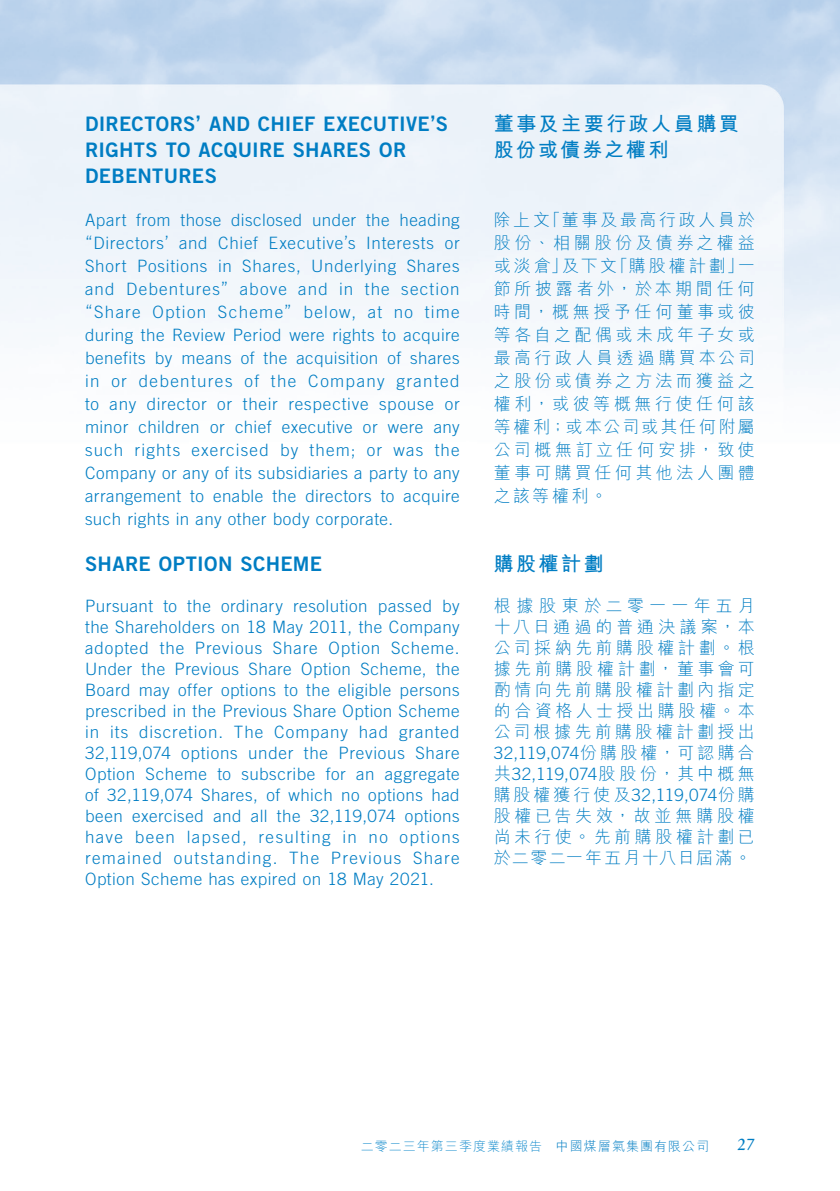
<style>
.page{position:relative;width:840px;height:1191px;background:#fff}
.page>*{position:absolute;margin:0;border:0;box-sizing:border-box;transform-origin:0 0}
.t1{font:20px/26px "Trade Gothic LT Std Bd 2";letter-spacing:.015em;color:#007dc3}
.t2{font:700 20px/26px "M Hei HK";letter-spacing:.12em;color:#007dc3}
.t3{font:300 17px/21px "Trade Gothic LT Std";letter-spacing:.03em;color:#007dc3;text-align:justify}
.t4{font:300 17px/23px "M Hei HK";letter-spacing:.195em;color:#007dc3;text-align:justify}
.t5{font:17px "Stempel Garamond LT Std";color:#007dc3}
.t6{font:300 13px "M Hei HK";letter-spacing:.08em;color:#178dcd}
.s1{font-family:"M Hei HK"}
.s2{color:#007dc3}
</style>
<div class="page">
<p class="t1" style="left:85px;top:111px;width:364px">DIRECTORS’ AND CHIEF EXECUTIVE’S<br>RIGHTS TO ACQUIRE SHARES OR<br>DEBENTURES</p>
<p class="t3" style="left:85px;top:208px;width:376px;line-height:23px">Apart from those disclosed under the heading “Directors’ and Chief Executive’s Interests or Short Positions in Shares, Underlying Shares and Debentures” above and in the section “Share Option Scheme” below, at no time during the Review Period were rights to acquire benefits by means of the acquisition of shares in or debentures of the Company granted to any director or their respective spouse or minor children or chief executive or were any such rights exercised by them; or was the Company or any of its subsidiaries a party to any arrangement to enable the directors to acquire such rights in any other body corporate.</p>
<p class="t1" style="left:85px;top:550px;width:238px">SHARE OPTION SCHEME</p>
<p class="t3" style="left:85px;top:595px;width:376px">Pursuant to the ordinary resolution passed by the Shareholders on 18 May 2011, the Company adopted the Previous Share Option Scheme.<br>Under the Previous Share Option Scheme, the Board may offer options to the eligible persons prescribed in the Previous Share Option Scheme in its discretion. The Company had granted 32,119,074 options under the Previous Share Option Scheme to subscribe for an aggregate of 32,119,074 Shares, of which no options had been exercised and all the 32,119,074 options have been lapsed, resulting in no options remained outstanding. The Previous Share Option Scheme has expired on 18 May 2021.</p>
<p class="t2" style="left:493px;top:109px;width:246px">董事及主要行政人員購買股份或債券之權利</p>
<p class="t4" style="left:493px;top:208px;width:262px">除上文「董事及最高行政人員於股份、相關股份及債券之權益或淡倉」及下文「購股權計劃」一節所披露者外，於本期間任何時間，概無授予任何董事或彼等各自之配偶或未成年子女或最高行政人員透過購買本公司之股份或債券之方法而獲益之權利，或彼等概無行使任何該等權利；或本公司或其任何附屬公司概無訂立任何安排，致使董事可購買任何其他法人團體之該等權利。</p>
<p class="t2" style="left:493px;top:549px;width:111px">購股權計劃</p>
<p class="t4" style="left:493px;top:595px;width:262px;line-height:21px">根據股東於二零一一年五月十八日通過的普通決議案，本公司採納先前購股權計劃。根據先前購股權計劃，董事會可酌情向先前購股權計劃內指定的合資格人士授出購股權。本公司根據先前購股權計劃授出</p>
<p class="t3" style="left:493px;top:742px;width:262px">32,119,074<span class="s1">份購股權，可認購合共</span>32,119,074<span class="s1">股股份，其中概無購股權獲行使及</span>32,119,074<span class="s1">份購</span></p>
<p class="t4" style="left:493px;top:805px;width:262px;line-height:21px">股權已告失效，故並無購股權尚未行使。先前購股權計劃已於二零二一年五月十八日屆滿。</p>
<p class="t6" style="left:360px;top:1139px;width:349px">二零二三年第三季度業績報告 <span class="s2">中國煤層氣集團有限公司</span></p>
<p class="t5" style="left:737px;top:1134px;width:19px">27</p>
</div>
